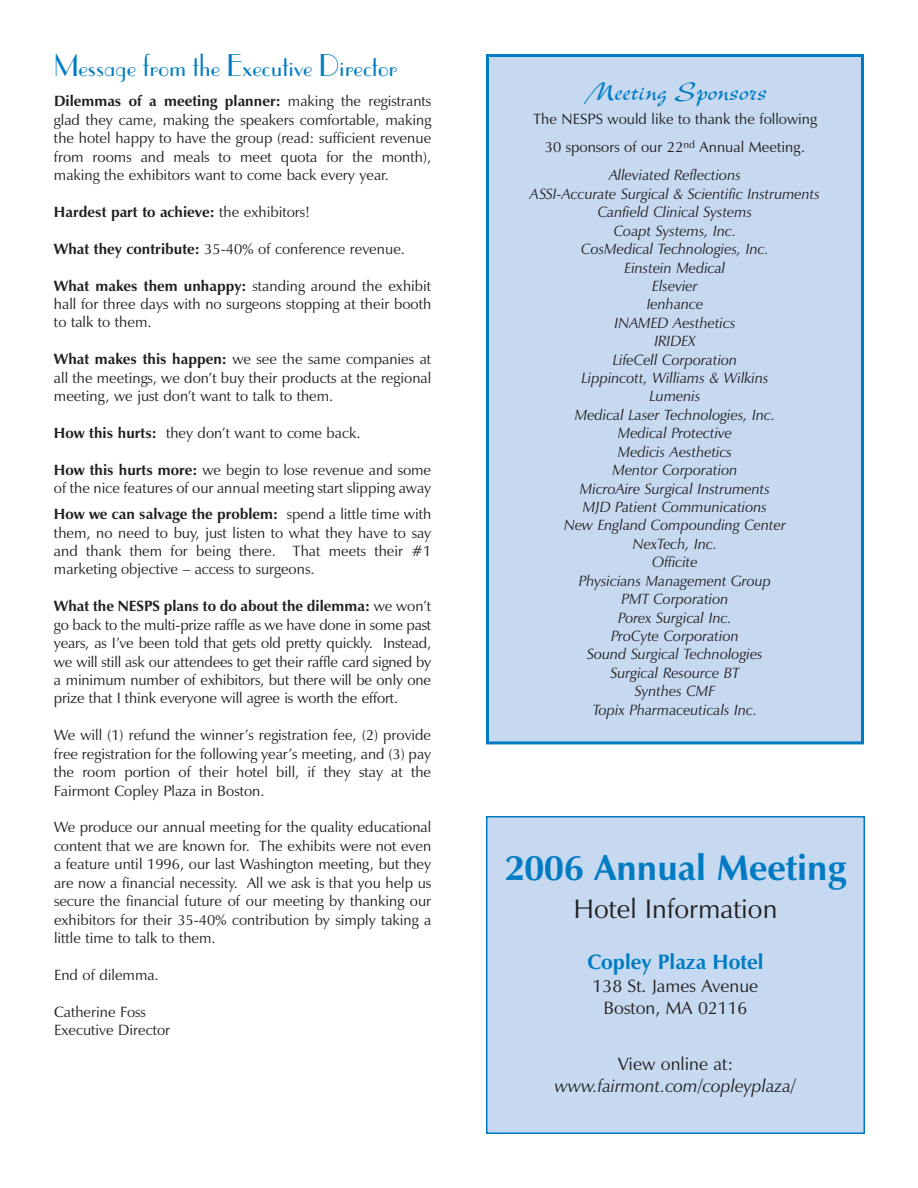
<style>
.page{position:relative;width:918px;height:1188px;background:#fff}
.page>*{position:absolute;margin:0;border:0;box-sizing:border-box;transform-origin:0 0}
.t1{font:700 36px "Zapf Humanist 601 BT";color:#007bc3}
.t2{font:30px "Parisian";color:#007bc3}
.t3{font:27px "Zapf Humanist 601 BT";color:#231f20}
.t4{font:27px "New Berolina";color:#007bc3}
.t5{font:700 21px "Zapf Humanist 601 BT";color:#007bc3}
.t6{font:18px/22px "Zapf Humanist 601 BT";color:#231f20;text-align:center}
.t7{font:italic 18px "Zapf Humanist 601 BT";color:#231f20}
.t8{font:15px/18.5px "Zapf Humanist 601 BT";color:#231f20;text-align:justify}
.t9{font:italic 15px/18.5px "Zapf Humanist 601 BT";color:#231f20;text-align:center}
.t10{font:700 15px "Zapf Humanist 601 BT";color:#231f20}
.s1{font-weight:700}
.s2{font-weight:400}
.s3{font-style:italic}
</style>
<div class="page">
<div style="left:489px;top:57px;width:372px;height:684px;background:#c6d9f0"></div>
<div style="left:486px;top:54px;width:378px;height:690px;border:3px solid #007bc3"></div>
<div style="left:488px;top:817px;width:376px;height:315px;background:#c6d9f0"></div>
<div style="left:486px;top:816px;width:379px;height:318px;border:2px solid #007bc3"></div>
<h2 class="t2" style="left:54px;top:54px;width:345px">Message from the Executive Director</h2>
<p class="t8" style="left:54px;top:93px;width:379px"><span class="s1">Dilemmas of a meeting planner:</span> making the registrants glad they came, making the speakers comfortable, making the hotel happy to have the group (read: sufficient revenue from rooms and meals to meet quota for the month), making the exhibitors want to come back every year.</p>
<p class="t10" style="left:54px;top:206px;width:258px">Hardest part to achieve: <span class="s2">the exhibitors!</span></p>
<p class="t8" style="left:54px;top:241px;width:353px"><span class="s1">What they contribute:</span> 35-40% of conference revenue.</p>
<p class="t8" style="left:54px;top:278px;width:379px"><span class="s1">What makes them unhappy:</span> standing around the exhibit hall for three days with no surgeons stopping at their booth to talk to them.</p>
<p class="t8" style="left:54px;top:351px;width:379px"><span class="s1">What makes this happen:</span> we see the same companies at all the meetings, we don’t buy their products at the regional meeting, we just don’t want to talk to them.</p>
<p class="t8" style="left:54px;top:425px;width:308px"><span class="s1">How this hurts:</span> they don’t want to come back.</p>
<p class="t8" style="left:54px;top:462px;width:379px"><span class="s1">How this hurts more:</span> we begin to lose revenue and some of the nice features of our annual meeting start slipping away</p>
<p class="t8" style="left:54px;top:506px;width:379px"><span class="s1">How we can salvage the problem:</span> spend a little time with them, no need to buy, just listen to what they have to say and thank them for being there. That meets their #1 marketing objective – access to surgeons.</p>
<p class="t8" style="left:54px;top:598px;width:379px"><span class="s1">What the NESPS plans to do about the dilemma:</span> we won’t go back to the multi-prize raffle as we have done in some past years, as I’ve been told that gets old pretty quickly. Instead, we will still ask our attendees to get their raffle card signed by a minimum number of exhibitors, but there will be only one prize that I think everyone will agree is worth the effort.</p>
<p class="t8" style="left:54px;top:727px;width:379px">We will (1) refund the winner’s registration fee, (2) provide free registration for the following year’s meeting, and (3) pay the room portion of their hotel bill, if they stay at the Fairmont Copley Plaza in Boston.</p>
<p class="t8" style="left:54px;top:820px;width:379px">We produce our annual meeting for the quality educational content that we are known for. The exhibits were not even a feature until 1996, our last Washington meeting, but they are now a financial necessity. All we ask is that you help us secure the financial future of our meeting by thanking our exhibitors for their 35-40% contribution by simply taking a little time to talk to them.</p>
<p class="t8" style="left:54px;top:967px;width:106px">End of dilemma.</p>
<p class="t8" style="left:54px;top:1004px;width:118px">Catherine Foss<br>Executive Director</p>
<h3 class="t4" style="left:583px;top:75px;width:185px">Meeting Sponsors</h3>
<p class="t8" style="left:533px;top:107px;width:285px;line-height:28px;text-align:center">The NESPS would like to thank the following<br>30 sponsors of our 22<sup>nd</sup> Annual Meeting.<br><span class="s3">Alleviated Reflections</span></p>
<p class="t9" style="left:530px;top:186px;width:292px">ASSI-Accurate Surgical &amp; Scientific Instruments<br>Canfield Clinical Systems<br>Coapt Systems, Inc.<br>CosMedical Technologies, Inc.<br>Einstein Medical<br>Elsevier<br>Ienhance<br>INAMED Aesthetics<br>IRIDEX<br>LifeCell Corporation<br>Lippincott, Williams &amp; Wilkins<br>Lumenis<br>Medical Laser Technologies, Inc.<br>Medical Protective<br>Medicis Aesthetics<br>Mentor Corporation<br>MicroAire Surgical Instruments<br>MJD Patient Communications<br>New England Compounding Center<br>NexTech, Inc.<br>Officite<br>Physicians Management Group<br>PMT Corporation<br>Porex Surgical Inc.<br>ProCyte Corporation<br>Sound Surgical Technologies<br>Surgical Resource BT<br>Synthes CMF<br>Topix Pharmaceuticals Inc.</p>
<h1 class="t1" style="left:505px;top:853px;width:343px">2006 Annual Meeting</h1>
<h3 class="t3" style="left:574px;top:898px;width:205px">Hotel Information</h3>
<h3 class="t5" style="left:587px;top:953px;width:178px">Copley Plaza Hotel</h3>
<p class="t6" style="left:593px;top:977px;width:167px">138 St. James Avenue<br>Boston, MA 02116</p>
<p class="t6" style="left:618px;top:1054px;width:117px">View online at:</p>
<p class="t7" style="left:555px;top:1078px;width:243px">www.fairmont.com/copleyplaza/</p>
</div>
